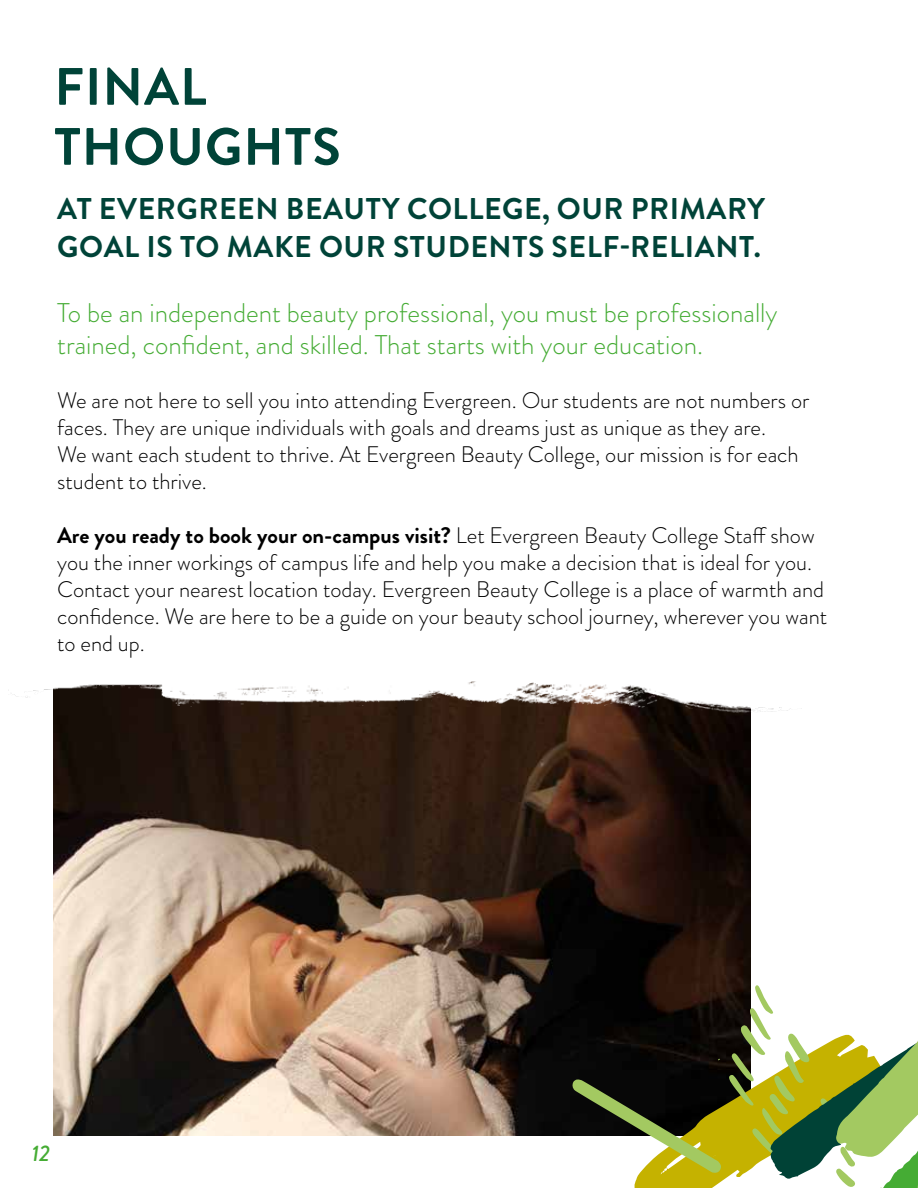
<style>
.page{position:relative;width:918px;height:1188px;background:#fff}
.page>*{position:absolute;margin:0;border:0;box-sizing:border-box;transform-origin:0 0}
.t1{font:700 52.5px/60px "Brandon Grotesque";letter-spacing:.02em;color:#004338}
.t2{font:700 30px/37.5px "Brandon Grotesque";letter-spacing:.02em;color:#004338}
.t3{font:300 27px/32.4px "Brandon Grotesque";color:#45ac34}
.t4{font:300 22.5px/27px "Brandon Grotesque";color:#000}
.t5{font:italic 500 22.5px "Brandon Grotesque";color:#45ac34}
.s1{font-weight:700}
</style>
<div class="page">
<img style="left:54px;top:730px;width:696px;height:406px">
<img style="left:8px;top:681px;width:783px;height:49px">
<svg style="left:572px;top:925px;width:346px;height:263px"></svg>
<h1 class="t1" style="left:54px;top:57px;width:288px">FINAL<br>THOUGHTS</h1>
<h2 class="t2" style="left:57px;top:191px;width:709px">AT EVERGREEN BEAUTY COLLEGE, OUR PRIMARY<br>GOAL IS TO MAKE OUR STUDENTS SELF-RELIANT.</h2>
<p class="t3" style="left:57px;top:296px;width:722px">To be an independent beauty professional, you must be professionally trained, confident, and skilled. That starts with your education.</p>
<p class="t4" style="left:57px;top:387px;width:754px">We are not here to sell you into attending Evergreen. Our students are not numbers or faces. They are unique individuals with goals and dreams just as unique as they are.<br>We want each student to thrive. At Evergreen Beauty College, our mission is for each student to thrive.</p>
<p class="t4" style="left:57px;top:522px;width:772px"><span class="s1">Are you ready to book your on-campus visit?</span> Let Evergreen Beauty College Staff show you the inner workings of campus life and help you make a decision that is ideal for you.<br>Contact your nearest location today. Evergreen Beauty College is a place of warmth and confidence. We are here to be a guide on your beauty school journey, wherever you want to end up.</p>
<p class="t5" style="left:32px;top:1138px;width:20px">12</p>
</div>
